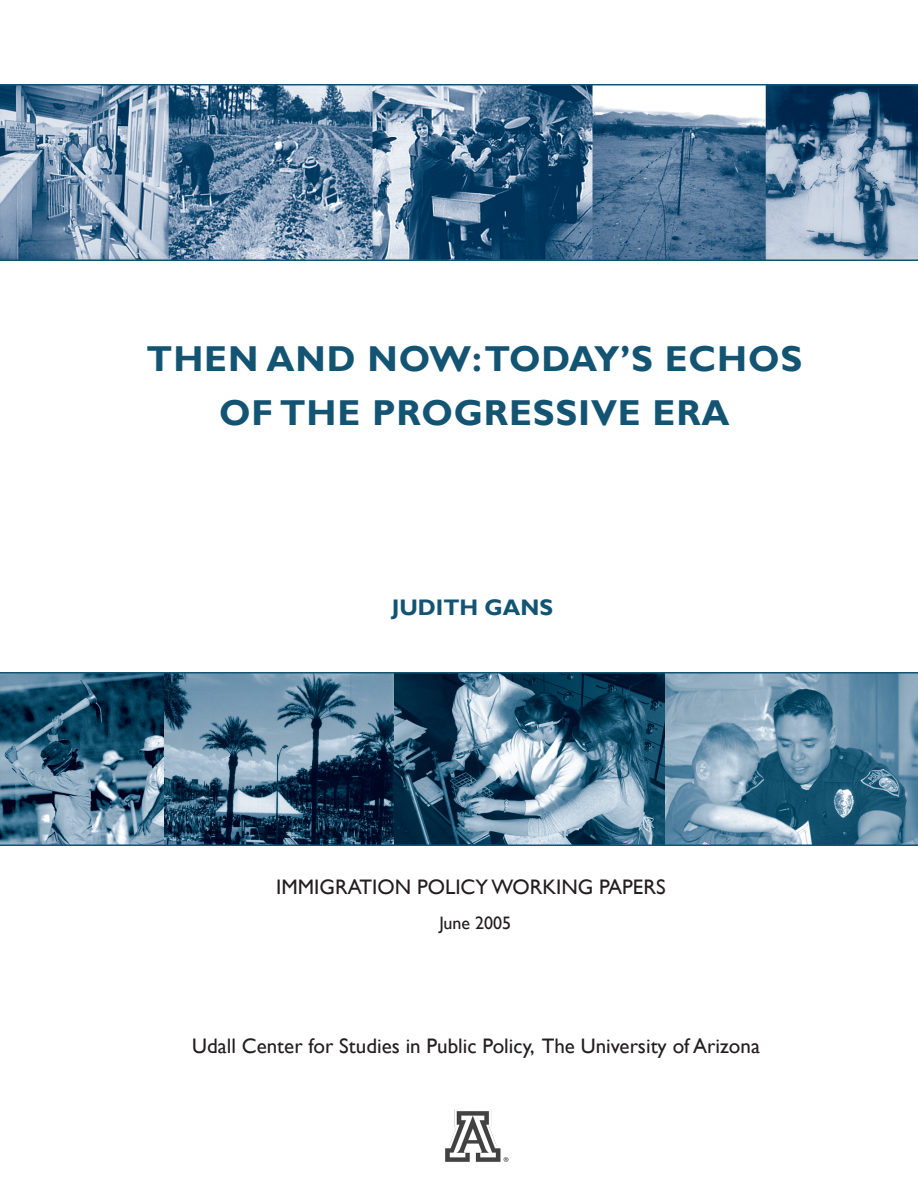
<style>
.page{position:relative;width:918px;height:1188px;background:#fff}
.page>*{position:absolute;margin:0;border:0;box-sizing:border-box;transform-origin:0 0}
.t1{font:700 36px "Gill Sans";letter-spacing:.025em;color:#135473}
.t2{font:700 22.5px "Gill Sans";color:#135473}
.t3{font:21px "Gill Sans";color:#231f20}
.t4{font:21px "Gill Sans";color:#231f20}
.t5{font:18px "Gill Sans";color:#231f20}
</style>
<div class="page">
<img style="left:0;top:86px;width:918px;height:174px">
<hr style="left:0;top:84px;width:918px;height:2px;background:#135473">
<img style="left:0;top:674px;width:374px;height:170px">
<img style="left:374px;top:674px;width:291px;height:170px">
<img style="left:665px;top:674px;width:253px;height:170px">
<hr style="left:0;top:260px;width:918px;height:1px;background:#135473">
<hr style="left:0;top:672px;width:918px;height:2px;background:#135473">
<hr style="left:0;top:844px;width:918px;height:2px;background:#135473">
<img style="left:445px;top:1109px;width:64px;height:53px">
<p class="t1" style="left:147px;top:337px;width:151px">THEN AND</p>
<p class="t1" style="left:368px;top:337px;width:433px">NOW: TODAY’S ECHOS</p>
<p class="t1" style="left:219px;top:391px;width:512px">OF TH E PROGRESSIVE ERA</p>
<p class="t2" style="left:392px;top:594px;width:163px">JUDITH GANS</p>
<p class="t4" style="left:276px;top:875px;width:391px">IMMIGRATION POLICY WORKING PAPERS</p>
<p class="t5" style="left:440px;top:912px;width:73px">JUNE 2005</p>
<p class="t3" style="left:192px;top:1034px;width:569px">Udall Center for Studies in Public Policy, The University of Arizona</p>
</div>
